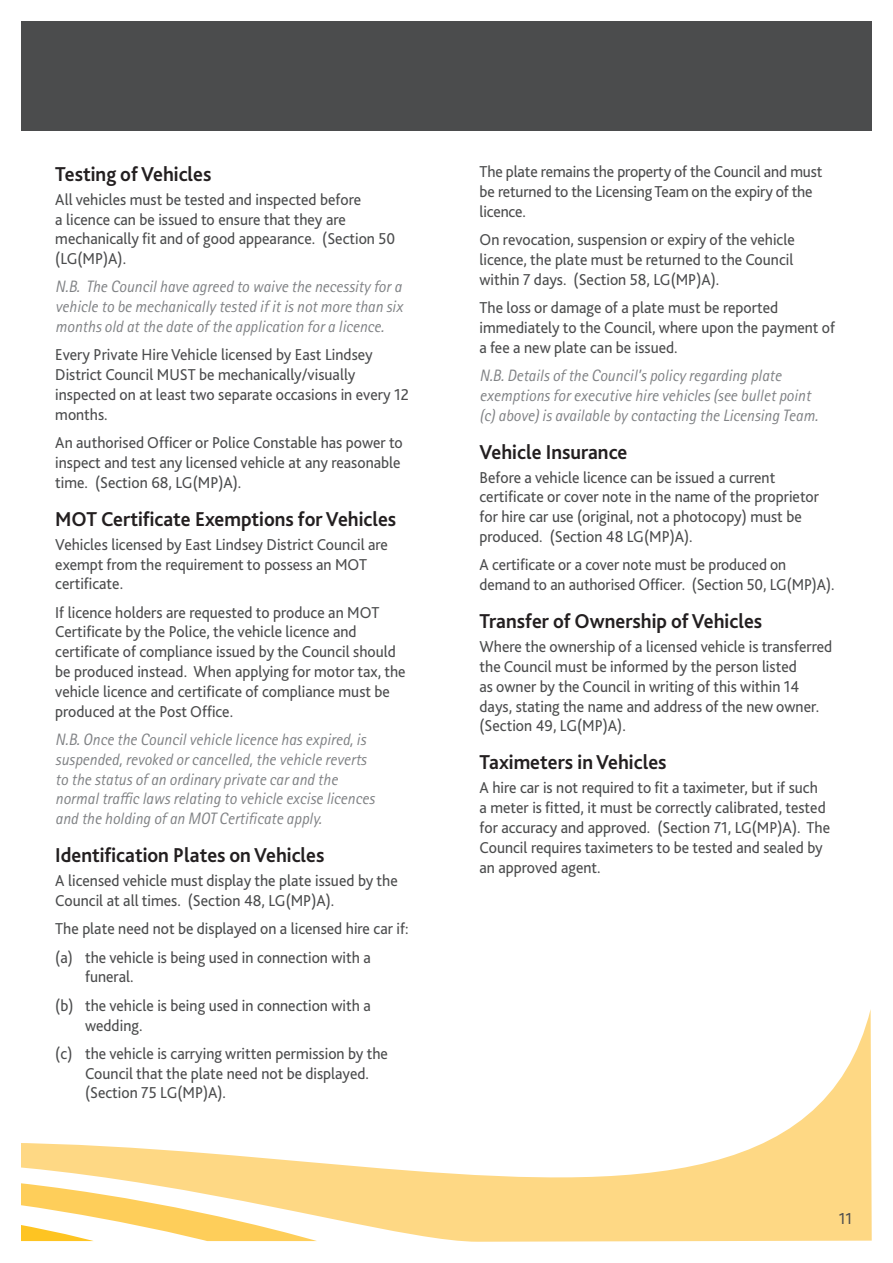
<style>
.page{position:relative;width:893px;height:1263px;background:#fff}
.page>*{position:absolute;margin:0;border:0;box-sizing:border-box;transform-origin:0 0}
.Sub_Heading{font:700 21px "Bliss";color:#231f20;scale:.95 1}
.Body_text{font:16.5px/19.8px "Bliss";color:#4b4c4d;scale:.95 1}
.Italics{font:italic 16.5px/19.8px "Rotis Sans Serif Pro";color:#808285;scale:.95 1}
.Indent{font:16.5px/19.8px "Bliss";color:#4b4c4d;scale:.95 1}
.Body_text-2{font:16.5px/19.8px "Bliss";color:#4b4c4d;scale:.94 1}
</style>
<div class="page">
<svg style="left:21px;top:1009px;width:851px;height:233px"></svg>
<svg style="left:21px;top:1098px;width:296px;height:143px"></svg>
<svg style="left:21px;top:1159px;width:73px;height:82px"></svg>
<div style="left:21px;top:21px;width:851px;height:110px;background:#4b4c4d"></div>
<p class="Sub_Heading" style="left:55px;top:161px;width:166px">Testing of Vehicles</p>
<p class="Body_text" style="left:55px;top:189px;width:359px">All vehicles must be tested and inspected before<br>a licence can be issued to ensure that they are mechanically fit and of good appearance. (Section 50 (LG(MP)A).</p>
<p class="Italics" style="left:55px;top:277px;width:367px;text-align:justify">N.B. The Council have agreed to waive the necessity for a vehicle to be mechanically tested if it is not more than six months old at the date of the application for a licence.</p>
<p class="Body_text" style="left:55px;top:345px;width:374px">Every Private Hire Vehicle licensed by East Lindsey District Council MUST be mechanically/visually inspected on at least two separate occasions in every 12 months.</p>
<p class="Body_text" style="left:55px;top:433px;width:367px">An authorised Officer or Police Constable has power to inspect and test any licensed vehicle at any reasonable time. (Section 68, LG(MP)A).</p>
<p class="Sub_Heading" style="left:55px;top:506px;width:360px">MOT Certificate Exemptions for Vehicles</p>
<p class="Body_text" style="left:55px;top:534px;width:352px">Vehicles licensed by East Lindsey District Council are exempt from the requirement to possess an MOT certificate.</p>
<p class="Body_text" style="left:55px;top:602px;width:370px">If licence holders are requested to produce an MOT Certificate by the Police, the vehicle licence and certificate of compliance issued by the Council should be produced instead. When applying for motor tax, the vehicle licence and certificate of compliance must be produced at the Post Office.</p>
<p class="Italics" style="left:55px;top:730px;width:337px">N.B. Once the Council vehicle licence has expired, is suspended, revoked or cancelled, the vehicle reverts to the status of an ordinary private car and the normal traffic laws relating to vehicle excise licences and the holding of an MOT Certificate apply.</p>
<p class="Sub_Heading" style="left:55px;top:842px;width:285px">Identification Plates on Vehicles</p>
<p class="Body_text" style="left:55px;top:871px;width:362px">A licensed vehicle must display the plate issued by the<br>Council at all times. (Section 48, LG(MP)A).</p>
<p class="Body_text" style="left:55px;top:919px;width:373px">The plate need not be displayed on a licensed hire car if:</p>
<p class="Indent" style="left:85px;top:947px;width:302px;text-indent:-30px">(a) the vehicle is being used in connection with a funeral.</p>
<p class="Indent" style="left:85px;top:995px;width:302px;text-indent:-30px">(b) the vehicle is being used in connection with a wedding.</p>
<p class="Indent" style="left:85px;top:1043px;width:320px;text-indent:-30px">(c) the vehicle is carrying written permission by the<br>Council that the plate need not be displayed. (Section 75 LG(MP)A).</p>
<p class="Body_text" style="left:480px;top:162px;width:362px">The plate remains the property of the Council and must be returned to the Licensing Team on the expiry of the licence.</p>
<p class="Body_text" style="left:480px;top:230px;width:333px;text-align:justify">On revocation, suspension or expiry of the vehicle licence, the plate must be returned to the Council within 7 days. (Section 58, LG(MP)A).</p>
<p class="Body_text" style="left:480px;top:298px;width:376px">The loss or damage of a plate must be reported immediately to the Council, where upon the payment of a fee a new plate can be issued.</p>
<p class="Italics" style="left:480px;top:366px;width:358px">N.B. Details of the Council’s policy regarding plate exemptions for executive hire vehicles (see bullet point (c) above) is available by contacting the Licensing Team.</p>
<p class="Sub_Heading" style="left:480px;top:439px;width:157px">Vehicle Insurance</p>
<p class="Body_text" style="left:480px;top:467px;width:359px">Before a vehicle licence can be issued a current certificate or cover note in the name of the proprietor for hire car use (original, not a photocopy) must be produced. (Section 48 LG(MP)A).</p>
<p class="Body_text-2" style="left:480px;top:555px;width:379px">A certificate or a cover note must be produced on demand to an authorised Officer. (Section 50, LG(MP)A).</p>
<p class="Sub_Heading" style="left:480px;top:608px;width:299px">Transfer of Ownership of Vehicles</p>
<p class="Body_text" style="left:480px;top:637px;width:373px">Where the ownership of a licensed vehicle is transferred the Council must be informed by the person listed<br>as owner by the Council in writing of this within 14 days, stating the name and address of the new owner. (Section 49, LG(MP)A).</p>
<p class="Sub_Heading" style="left:480px;top:749px;width:198px">Taximeters in Vehicles</p>
<p class="Body_text" style="left:480px;top:778px;width:371px">A hire car is not required to fit a taximeter, but if such<br>a meter is fitted, it must be correctly calibrated, tested for accuracy and approved. (Section 71, LG(MP)A). The Council requires taximeters to be tested and sealed by an approved agent.</p>
<p class="Body_text" style="left:839px;top:1208px;width:15px">11</p>
</div>
